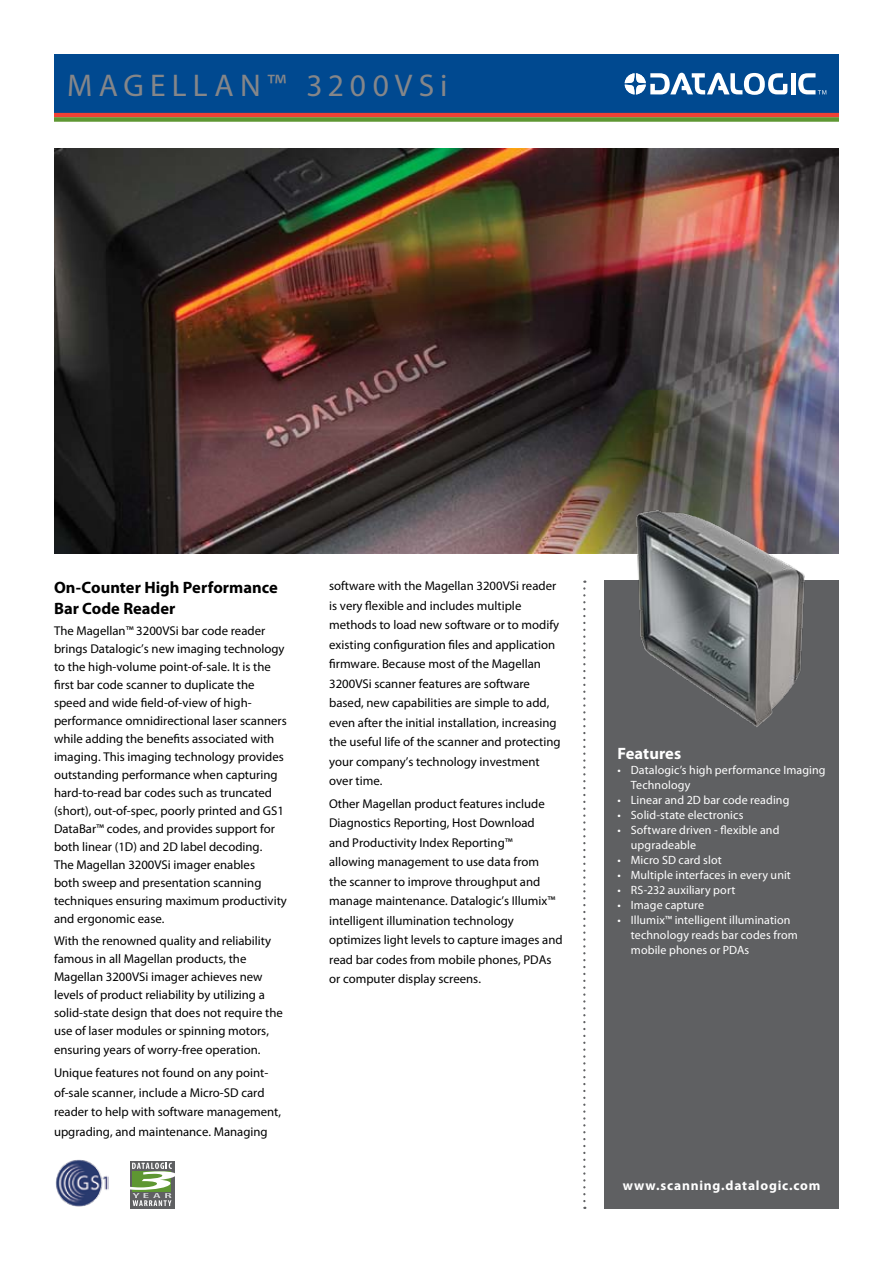
<style>
.page{position:relative;width:893px;height:1263px;background:#fff}
.page>*{position:absolute;margin:0;border:0;box-sizing:border-box;transform-origin:0 0}
.t1{font:31.5px "Myriad Pro";letter-spacing:.19em;color:#858689}
.t2{font:700 16.5px/21px "Myriad Pro";color:#000}
.t3{font:700 16.5px "Myriad Pro";color:#fff}
.t4{font:700 13.5px "Myriad Pro";letter-spacing:.06em;color:#fff}
.t5{font:12.75px/18px "Myriad Pro";color:#000}
.t6{font:12px/15px "Myriad Pro";letter-spacing:.01em;color:#fff}
</style>
<div class="page">
<div style="left:604px;top:580px;width:235px;height:629px;background:#5f6062"></div>
<svg style="left:583px;top:581px;width:2px;height:628px"></svg>
<div style="left:54px;top:54px;width:785px;height:59px;background:#004990"></div>
<hr style="left:54px;top:113px;width:785px;height:4px;background:#ef4135">
<div style="left:54px;top:117px;width:785px;height:5px;background:#5e9732"></div>
<hr style="left:791px;top:73px;width:4px;height:21px;background:#fff">
<svg style="left:625px;top:73px;width:162px;height:22px"></svg>
<svg style="left:798px;top:73px;width:28px;height:21px"></svg>
<img style="left:54px;top:149px;width:785px;height:404px">
<img style="left:55px;top:1159px;width:54px;height:48px">
<svg style="left:130px;top:1161px;width:44px;height:47px"></svg>
<svg style="left:130px;top:1163px;width:45px;height:43px"></svg>
<img style="left:617px;top:502px;width:209px;height:225px">
<h1 class="t1" style="left:67px;top:66px;width:126px">Mag ella</h1>
<h1 class="t1" style="left:240px;top:66px;width:209px">n™ 3200VSi</h1>
<p class="t2" style="left:54px;top:576px;width:225px">On-Counter High Performance<br>Bar Code Reader</p>
<p class="t5" style="left:54px;top:622px;width:234px">The Magellan™ 3200VSi bar code reader brings Datalogic’s new imaging technology to the high-volume point-of-sale. It is the first bar code scanner to duplicate the speed and wide field-of-view of high&shy;performance omnidirectional laser scanners while adding the benefits associated with imaging. This imaging technology provides outstanding performance when capturing hard-to-read bar codes such as truncated (short), out-of-spec, poorly printed and GS1<br>DataBar™ codes, and provides support for both linear (1D) and 2D label decoding.<br>The Magellan 3200VSi imager enables<br>both sweep and presentation scanning techniques ensuring maximum productivity and ergonomic ease.</p>
<p class="t5" style="left:54px;top:931px;width:230px">With the renowned quality and reliability famous in all Magellan products, the Magellan 3200VSi imager achieves new levels of product reliability by utilizing a solid-state design that does not require the use of laser modules or spinning motors,</p>
<p class="t5" style="left:54px;top:1038px;width:216px;line-height:22.8px">ensuring years of worry-free operation.<br>Unique features not found on any point-</p>
<p class="t5" style="left:54px;top:1082px;width:229px;line-height:19.5px">of-sale scanner, include a Micro-SD card reader to help with software management, upgrading, and maintenance. Managing</p>
<p class="t5" style="left:329px;top:576px;width:233px;line-height:19.5px">software with the Magellan 3200VSi reader is very flexible and includes multiple methods to load new software or to modify existing configuration files and application firmware. Because most of the Magellan 3200VSi scanner features are software based, new capabilities are simple to add, even after the initial installation, increasing the useful life of the scanner and protecting your company’s technology investment over time.</p>
<p class="t5" style="left:329px;top:794px;width:235px;line-height:19.5px">Other Magellan product features include Diagnostics Reporting, Host Download<br>and Productivity Index Reporting™<br>allowing management to use data from<br>the scanner to improve throughput and manage maintenance. Datalogic’s Illumix™ intelligent illumination technology optimizes light levels to capture images and read bar codes from mobile phones, PDAs or computer display screens.</p>
<p class="t3" style="left:617px;top:742px;width:65px">Features</p>
<p class="t6" style="left:631px;top:762px;width:196px;text-indent:-14px">• Datalogic’s high performance Imaging<br>Technology</p>
<p class="t6" style="left:617px;top:792px;width:174px">• Linear and 2D bar code reading</p>
<p class="t6" style="left:617px;top:807px;width:128px">• Solid-state electronics</p>
<p class="t6" style="left:631px;top:822px;width:150px;text-indent:-14px">• Software driven - flexible and upgradeable</p>
<p class="t6" style="left:617px;top:852px;width:106px">• Micro SD card slot</p>
<p class="t6" style="left:617px;top:867px;width:175px">• Multiple interfaces in every unit</p>
<p class="t6" style="left:617px;top:882px;width:119px">• RS-232 auxiliary port</p>
<p class="t6" style="left:617px;top:897px;width:88px">• Image capture</p>
<p class="t6" style="left:631px;top:912px;width:168px;text-indent:-14px">• Illumix™ intelligent illumination technology reads bar codes from mobile phones or PDAs</p>
<p class="t4" style="left:623px;top:1177px;width:199px">www.scanning.datalogic.com</p>
</div>
